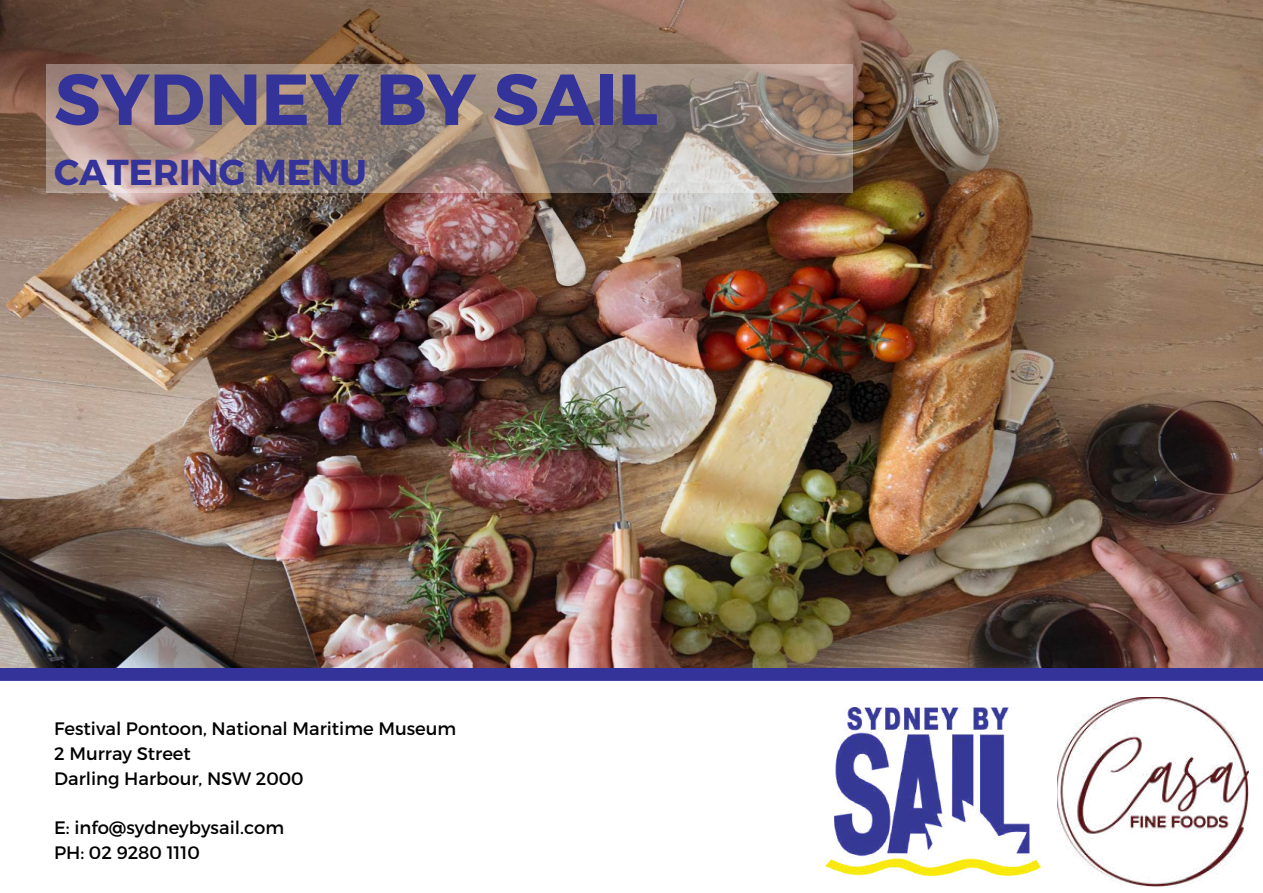
<style>
.page{position:relative;width:1263px;height:893px;background:#fff}
.page>*{position:absolute;margin:0;border:0;box-sizing:border-box;transform-origin:0 0}
.t1{font:700 72px "Montserrat";color:#339}
.t2{font:700 36px "Montserrat";color:#339}
.t3{font:18px/24.8px "Montserrat";color:#000}
</style>
<div class="page">
<svg style="left:0;top:667px;width:1263px;height:14px;background:#393795"></svg>
<img style="left:825px;top:708px;width:216px;height:167px">
<img style="left:0;top:0;width:1263px;height:667px">
<svg style="left:46px;top:64px;width:806px;height:129px;background:#9c897e"></svg>
<img style="left:1057px;top:697px;width:191px;height:189px">
<h1 class="t1" style="left:54px;top:52px;width:605px">SYDNEY BY SAIL</h1>
<h2 class="t2" style="left:54px;top:149px;width:314px">CATERING MENU</h2>
<p class="t3" style="left:54px;top:715px;width:404px">Festival Pontoon, National Maritime Museum<br>2 Murray Street<br>Darling Harbour, NSW 2000</p>
<p class="t3" style="left:54px;top:814px;width:232px">E: info@sydneybysail.com<br>PH: 02 9280 1110</p>
</div>
